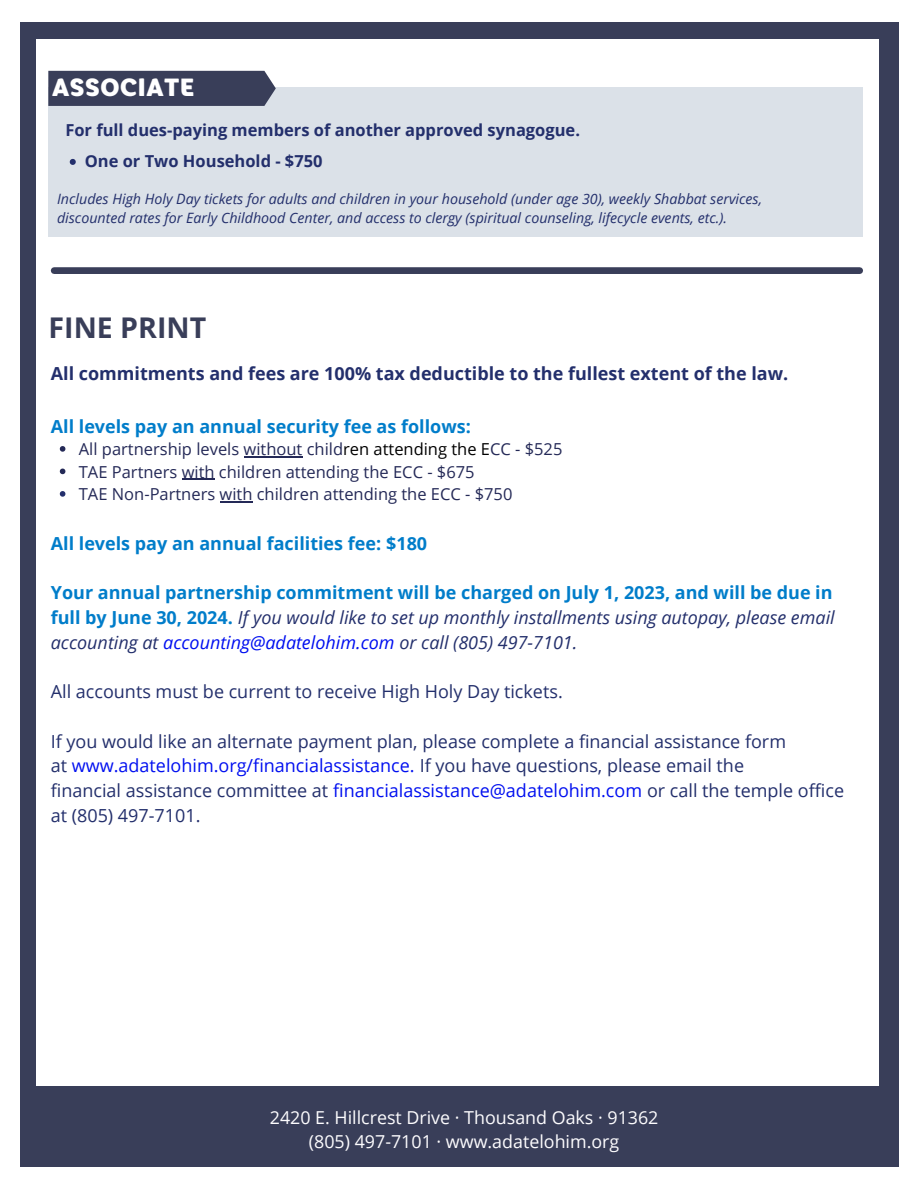
<style>
.page{position:relative;width:918px;height:1188px;background:#fff}
.page>*{position:absolute;margin:0;border:0;box-sizing:border-box;transform-origin:0 0}
.t1{font:700 28.5px "Open Sans";color:#393e59}
.t2{font:900 24.9px "Core Rhino 85";color:#fff}
.t3{font:18px "Open Sans";color:#232f6c}
.t4{font:italic 18px/24.8px "Open Sans";color:#232f6c;text-align:justify}
.t5{font:700 18px "Open Sans";color:#007dca}
.t6{font:18px "Open Sans";color:#000ff0}
.t7{font:700 18px "Open Sans";color:#232f6c}
.t8{font:17.85px "Open Sans";color:#fdfcfe}
.t9{font:16.5px "Open Sans";color:#242957}
.t10{font:700 16.5px "Open Sans";color:#232f6c}
.t11{font:italic 14.25px "Open Sans";color:#232f6c}
.s1{color:#000}
.s2{font-weight:700;font-style:normal;color:#007dca}
.s3{color:#000ff0}
.s4{color:#232f6c}
</style>
<div class="page">
<div style="left:20px;top:22px;width:878px;height:1144px;background:#393e59"></div>
<div style="left:37px;top:39px;width:842px;height:1046px;background:#fff"></div>
<div style="left:48px;top:87px;width:815px;height:150px;background:#dbe1e8"></div>
<div style="left:54px;top:267px;width:806px;height:7px;background:#393e59"></div>
<svg style="left:70px;top:159px;width:6px;height:6px"></svg>
<div style="left:48px;top:71px;width:228px;height:35px;background:#393e59"></div>
<svg style="left:60px;top:446px;width:5px;height:6px"></svg>
<hr style="left:244px;top:456px;width:58px;height:1px;background:#242957">
<svg style="left:60px;top:469px;width:5px;height:5px"></svg>
<hr style="left:182px;top:479px;width:33px;height:1px;background:#242957">
<svg style="left:60px;top:491px;width:5px;height:6px"></svg>
<hr style="left:220px;top:501px;width:32px;height:1px;background:#242957">
<p class="t2" style="left:52px;top:73px;width:144px">ASSOCIATE</p>
<p class="t10" style="left:65px;top:119px;width:516px">For full dues-paying members of another approved synagogue.</p>
<p class="t10" style="left:85px;top:150px;width:239px">One or Two Household - $750</p>
<p class="t11" style="left:57px;top:189px;width:707px">Includes High Holy Day tickets for adults and children in your household (under age 30), weekly Shabbat services,</p>
<p class="t11" style="left:57px;top:208px;width:671px">discounted rates for Early Childhood Center, and access to clergy (spiritual counseling, lifecycle events, etc.).</p>
<p class="t1" style="left:49px;top:307px;width:159px">FINE PRINT</p>
<p class="t7" style="left:51px;top:360px;width:739px">All commitments and fees are 100% tax deductible to the fullest extent of the law.</p>
<p class="t5" style="left:51px;top:413px;width:422px">All levels pay an annual security fee as follows:</p>
<p class="t9" style="left:79px;top:437px;width:485px">All partnership levels without child<span class="s1">ren attending the E</span>CC - $525</p>
<p class="t9" style="left:79px;top:460px;width:397px">TAE Partners with children attending the ECC - $675</p>
<p class="t9" style="left:79px;top:482px;width:435px">TAE Non-Partners with children attending the ECC - $750</p>
<p class="t5" style="left:51px;top:530px;width:378px">All levels pay an annual facilities fee: $180</p>
<p class="t4" style="left:51px;top:580px;width:785px"><span class="s2">Your annual partnership commitment will be charged on July 1, 2023, and will be due in full by June 30, 2024.</span> If you would like to set up monthly installments using autopay, please email accounting at <span class="s3">accounting@adatelohim.com</span> or call (805) 497-7101.</p>
<p class="t3" style="left:51px;top:679px;width:513px">All accounts must be current to receive High Holy Day tickets.</p>
<p class="t3" style="left:51px;top:728px;width:737px">If you would like an alternate payment plan, please complete a financial assistance form</p>
<p class="t6" style="left:51px;top:753px;width:695px"><span class="s4">at</span> www.adatelohim.org/financialassistance. <span class="s4">If you have questions, please email the</span></p>
<p class="t3" style="left:51px;top:778px;width:795px">financial assistance committee at <span class="s3">financialassistance@adatelohim.com</span> or call the temple office</p>
<p class="t3" style="left:51px;top:803px;width:151px">at (805) 497-7101.</p>
<p class="t8" style="left:270px;top:1105px;width:390px">2420 E. Hillcrest Drive · Thousand Oaks · 91362</p>
<p class="t8" style="left:309px;top:1129px;width:312px">(805) 497-7101 · www.adatelohim.org</p>
</div>
